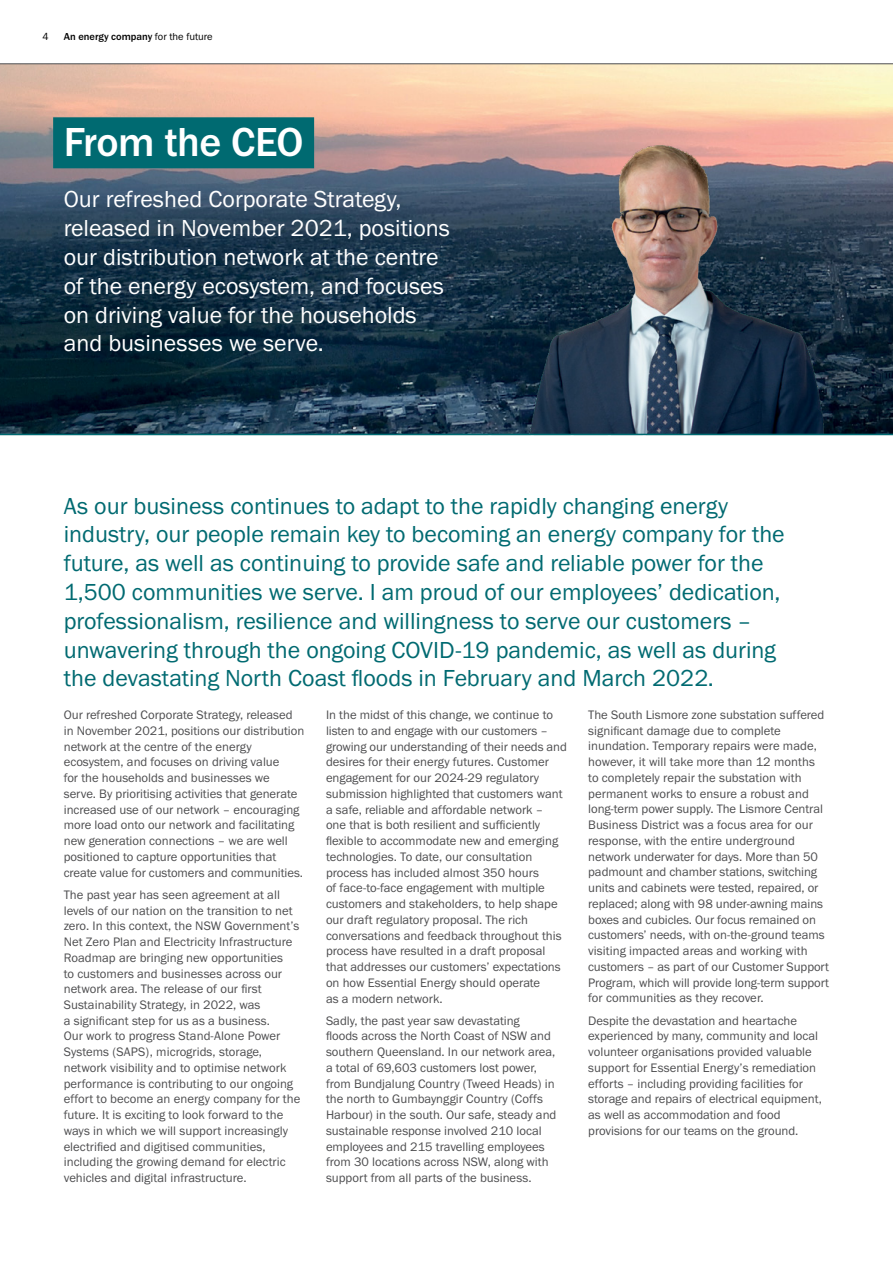
<style>
.page{position:relative;width:893px;height:1263px;background:#fff}
.page>*{position:absolute;margin:0;border:0;box-sizing:border-box;transform-origin:0 0}
.t1{font:500 42px "Franklin Gothic URW";letter-spacing:-.015em;color:#fff}
.t2{font:24px/28.8px "Franklin Gothic URW Boo";color:#006a71}
.t3{font:24px/28.8px "Franklin Gothic URW Boo";color:#fff}
.t4{font:12.75px/15.8px "Franklin Gothic URW Boo";color:#4d4d4f}
.t5{font:500 10.5px "Franklin Gothic URW";color:#000}
.t6{font:10.5px "Franklin Gothic URW Boo";color:#000}
.s1{font-family:"Franklin Gothic URW Boo";font-weight:400}
</style>
<div class="page">
<img style="left:0;top:65px;width:893px;height:369px">
<img style="left:469px;top:112px;width:398px;height:322px">
<hr style="left:0;top:434px;width:893px;height:1px;background:#006a71">
<div style="left:53px;top:117px;width:261px;height:51px;background:#006a71"></div>
<hr style="left:0;top:64px;width:893px;height:1px;background:#4d4d4f">
<p class="t6" style="left:43px;top:30px;width:8px">4</p>
<p class="t5" style="left:64px;top:30px;width:150px">An energy company <span class="s1">for the future</span></p>
<h1 class="t1" style="left:64px;top:116px;width:241px">From the CEO</h1>
<h2 class="t3" style="left:64px;top:185px;width:388px">Our refreshed Corporate Strategy, released in November 2021, positions our distribution network at the centre of the energy ecosystem, and focuses on driving value for the households and businesses we serve.</h2>
<p class="t2" style="left:64px;top:491px;width:722px">As our business continues to adapt to the rapidly changing energy industry, our people remain key to becoming an energy company for the future, as well as continuing to provide safe and reliable power for the 1,500 communities we serve. I am proud of our employees’ dedication, professionalism, resilience and willingness to serve our customers – unwavering through the ongoing COVID-19 pandemic, as well as during the devastating North Coast floods in February and March 2022.</p>
<p class="t4" style="left:64px;top:707px;width:242px">Our refreshed Corporate Strategy, released in November 2021, positions our distribution network at the centre of the energy ecosystem, and focuses on driving value<br>for the households and businesses we serve. By prioritising activities that generate increased use of our network – encouraging more load onto our network and facilitating new generation connections – we are well positioned to capture opportunities that create value for customers and communities.</p>
<p class="t4" style="left:64px;top:886px;width:238px">The past year has seen agreement at all levels of our nation on the transition to net zero. In this context, the NSW Government’s Net Zero Plan and Electricity Infrastructure Roadmap are bringing new opportunities<br>to customers and businesses across our network area. The release of our first Sustainability Strategy, in 2022, was<br>a significant step for us as a business.<br>Our work to progress Stand-Alone Power Systems (SAPS), microgrids, storage, network visibility and to optimise network performance is contributing to our ongoing effort to become an energy company for the future. It is exciting to look forward to the ways in which we will support increasingly electrified and digitised communities, including the growing demand for electric vehicles and digital infrastructure.</p>
<p class="t4" style="left:588px;top:706px;width:242px">The South Lismore zone substation suffered significant damage due to complete inundation. Temporary repairs were made, however, it will take more than 12 months<br>to completely repair the substation with permanent works to ensure a robust and long-term power supply. The Lismore Central Business District was a focus area for our response, with the entire underground network underwater for days. More than 50 padmount and chamber stations, switching units and cabinets were tested, repaired, or replaced; along with 98 under-awning mains boxes and cubicles. Our focus remained on customers’ needs, with on-the-ground teams visiting impacted areas and working with customers – as part of our Customer Support Program, which will provide long-term support for communities as they recover.</p>
<p class="t4" style="left:588px;top:1012px;width:235px">Despite the devastation and heartache experienced by many, community and local volunteer organisations provided valuable support for Essential Energy’s remediation efforts – including providing facilities for storage and repairs of electrical equipment, as well as accommodation and food provisions for our teams on the ground.</p>
<p class="t4" style="left:326px;top:707px;width:242px">In the midst of this change, we continue to listen to and engage with our customers – growing our understanding of their needs and desires for their energy futures. Customer engagement for our 2024-29 regulatory submission highlighted that customers want a safe, reliable and affordable network –<br>one that is both resilient and sufficiently flexible to accommodate new and emerging technologies. To date, our consultation process has included almost 350 hours<br>of face-to-face engagement with multiple customers and stakeholders, to help shape our draft regulatory proposal. The rich conversations and feedback throughout this process have resulted in a draft proposal that addresses our customers’ expectations on how Essential Energy should operate<br>as a modern network.</p>
<p class="t4" style="left:326px;top:1012px;width:232px">Sadly, the past year saw devastating<br>floods across the North Coast of NSW and southern Queensland. In our network area, a total of 69,603 customers lost power, from Bundjalung Country (Tweed Heads) in the north to Gumbaynggir Country (Coffs Harbour) in the south. Our safe, steady and sustainable response involved 210 local employees and 215 travelling employees from 30 locations across NSW, along with support from all parts of the business.</p>
</div>
